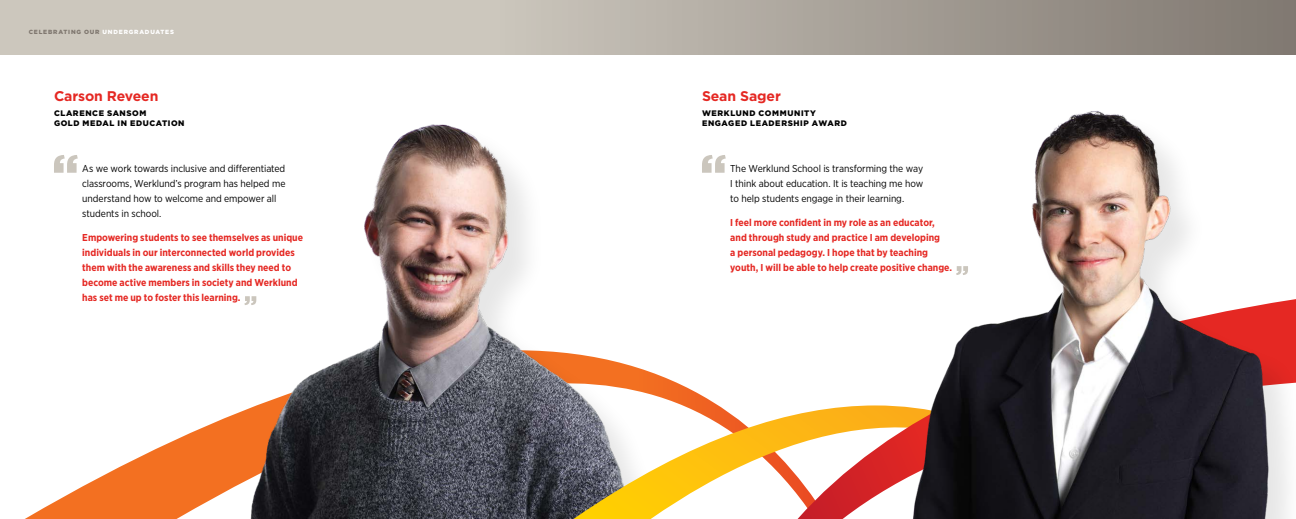
<style>
.page{position:relative;width:1296px;height:519px;background:#fff}
.page>*{position:absolute;margin:0;border:0;box-sizing:border-box;transform-origin:0 0}
.t1{font:700 14px "Gotham";letter-spacing:-.01em;color:#e52823}
.t2{font:700 10px/15px "Gotham Narrow";color:#e52823}
.t3{font:10px/15px "Gotham Narrow";letter-spacing:-.005em;color:#000}
.t4{font:900 8px/10px "Gotham";letter-spacing:.075em;color:#000}
.t5{font:900 6px "Gotham";letter-spacing:.135em;color:#7f776f}
.s1{color:#fff}
</style>
<div class="page">
<svg style="left:0;top:0;width:1296px;height:54px;background:#b3ada4"></svg>
<svg style="left:26px;top:438px;width:153px;height:80px"></svg>
<img style="left:179px;top:124px;width:469px;height:394px">
<svg style="left:54px;top:155px;width:24px;height:18px"></svg>
<svg style="left:702px;top:155px;width:24px;height:18px"></svg>
<svg style="left:244px;top:296px;width:12px;height:9px"></svg>
<svg style="left:574px;top:372px;width:224px;height:146px"></svg>
<svg style="left:798px;top:407px;width:40px;height:111px"></svg>
<img style="left:838px;top:111px;width:458px;height:407px">
<p class="t5" style="left:29px;top:27px;width:147px">CELEBRATING OUR <span class="s1">UNDERGRADUATES</span></p>
<h1 class="t1" style="left:54px;top:87px;width:106px">Carson Reveen</h1>
<p class="t4" style="left:54px;top:108px;width:132px">CLARENCE SANSOM<br>GOLD MEDAL IN EDUCATION</p>
<p class="t3" style="left:82px;top:160px;width:205px">As we work towards inclusive and differentiated classrooms, Werklund’s program has helped me understand how to welcome and empower all students in school.</p>
<p class="t2" style="left:82px;top:230px;width:222px">Empowering students to see themselves as unique individuals in our interconnected world provides them with the awareness and skills they need to become active members in society and Werklund has set me up to foster this learning.</p>
<h1 class="t1" style="left:702px;top:87px;width:80px">Sean Sager</h1>
<p class="t4" style="left:702px;top:108px;width:146px">WERKLUND COMMUNITY<br>ENGAGED LEADERSHIP AWARD</p>
<p class="t3" style="left:730px;top:160px;width:195px;text-align:justify">The Werklund School is transforming the way I think about education. It is teaching me how to help students engage in their learning.</p>
<p class="t2" style="left:730px;top:215px;width:223px">I feel more confident in my role as an educator, and through study and practice I am developing<br>a personal pedagogy. I hope that by teaching youth, I will be able to help create positive change.</p>
</div>
